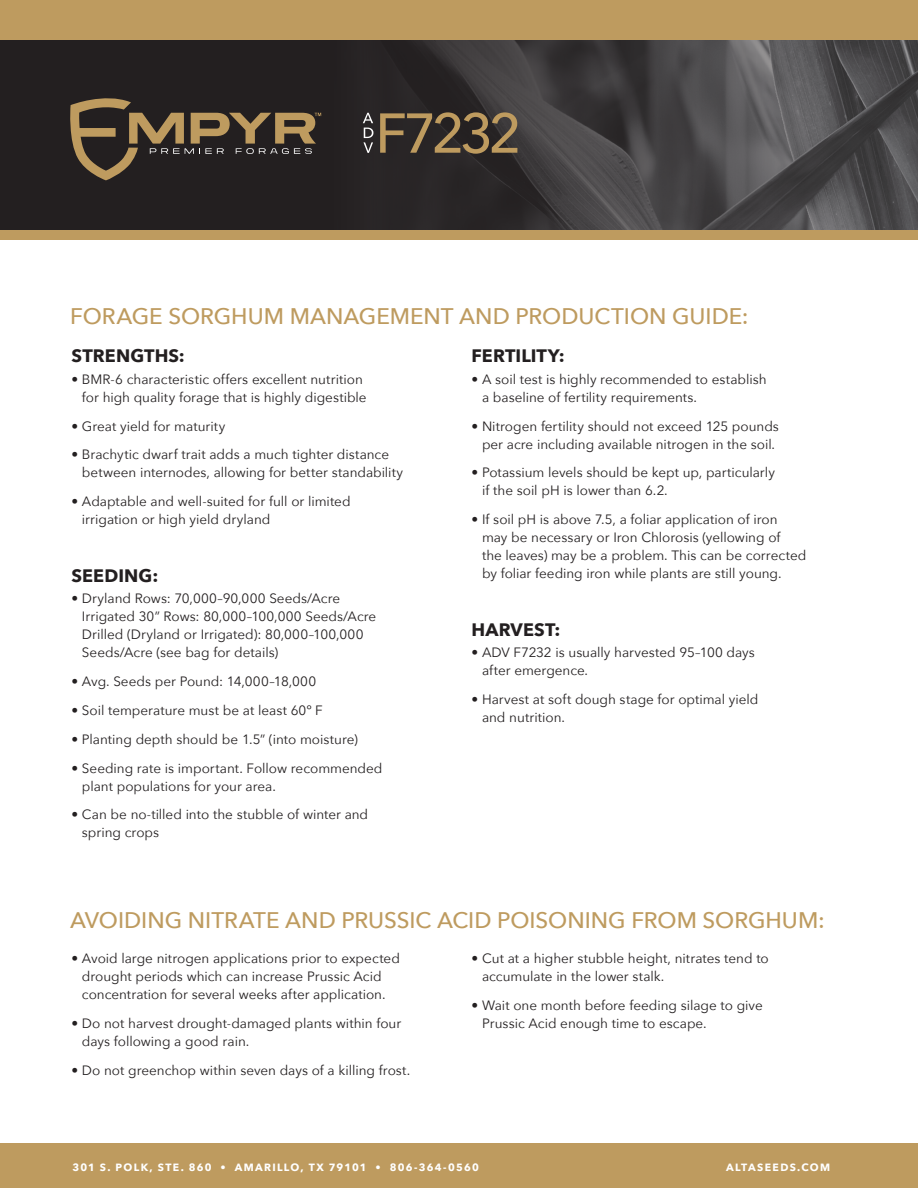
<style>
.page{position:relative;width:918px;height:1188px;background:#fff}
.page>*{position:absolute;margin:0;border:0;box-sizing:border-box;transform-origin:0 0}
._2-Bullet_copy{font:500 55.5px "Avenir Next";letter-spacing:-.08em;color:#be9b5f}
._1-Forage_Heads_15pt{font:500 22.5px "Avenir Next";color:#be9b5f}
._2-Bullet_copy-2{font:700 18px "Avenir Next";letter-spacing:.005em;color:#231f20}
._3-Body_paragrahs{font:13.5px/18px "Avenir Next";letter-spacing:-.005em;color:#231f20}
._10a-Variety_Subhead{font:700 10.5px "Avenir Next";letter-spacing:.12em;color:#fff}
</style>
<div class="page">
<img style="left:0;top:39px;width:918px;height:192px">
<div style="left:0;top:0;width:918px;height:39px;background:#be9b5f"></div>
<div style="left:0;top:231px;width:918px;height:9px;background:#be9b5f"></div>
<svg style="left:363px;top:113px;width:10px;height:40px"></svg>
<svg style="left:70px;top:98px;width:251px;height:82px;background:#4a3f31"></svg>
<div style="left:0;top:1144px;width:918px;height:44px;background:#be9b5f"></div>
<p class="_2-Bullet_copy" style="left:375px;top:86px;width:148px">F7232</p>
<p class="_1-Forage_Heads_15pt" style="left:70px;top:297px;width:680px">FORAGE SORGHUM MANAGEMENT AND PRODUCTION GUIDE:</p>
<p class="_2-Bullet_copy-2" style="left:71px;top:340px;width:115px">STRENGTHS:</p>
<p class="_3-Body_paragrahs" style="left:71px;top:370px;width:297px;text-align:right">• BMR-6 characteristic offers excellent nutrition for high quality forage that is highly digestible</p>
<p class="_3-Body_paragrahs" style="left:71px;top:416px;width:155px">• Great yield for maturity</p>
<p class="_3-Body_paragrahs" style="left:82px;top:445px;width:323px;text-indent:-10px">• Brachytic dwarf trait adds a much tighter distance between internodes, allowing for better standability</p>
<p class="_3-Body_paragrahs" style="left:82px;top:492px;width:270px;text-indent:-10px">• Adaptable and well-suited for full or limited irrigation or high yield dryland</p>
<p class="_2-Bullet_copy-2" style="left:71px;top:560px;width:88px">SEEDING:</p>
<p class="_3-Body_paragrahs" style="left:82px;top:589px;width:296px;text-indent:-10px">• Dryland Rows: 70,000–90,000 Seeds/Acre Irrigated 30” Rows: 80,000–100,000 Seeds/Acre Drilled (Dryland or Irrigated): 80,000–100,000<br>Seeds/Acre (see bag for details)</p>
<p class="_3-Body_paragrahs" style="left:71px;top:672px;width:246px">• Avg. Seeds per Pound: 14,000–18,000</p>
<p class="_3-Body_paragrahs" style="left:71px;top:701px;width:253px">• Soil temperature must be at least 60º F</p>
<p class="_3-Body_paragrahs" style="left:71px;top:730px;width:288px">• Planting depth should be 1.5” (into moisture)</p>
<p class="_3-Body_paragrahs" style="left:82px;top:758px;width:302px;text-indent:-10px">• Seeding rate is important. Follow recommended plant populations for your area.</p>
<p class="_3-Body_paragrahs" style="left:82px;top:805px;width:288px;text-indent:-10px">• Can be no-tilled into the stubble of winter and spring crops</p>
<p class="_2-Bullet_copy-2" style="left:472px;top:340px;width:95px">FERTILITY:</p>
<p class="_3-Body_paragrahs" style="left:482px;top:370px;width:286px;text-indent:-10px">• A soil test is highly recommended to establish a baseline of fertility requirements.</p>
<p class="_3-Body_paragrahs" style="left:472px;top:416px;width:309px;text-align:center">• Nitrogen fertility should not exceed 125 pounds per acre including available nitrogen in the soil.</p>
<p class="_3-Body_paragrahs" style="left:482px;top:463px;width:294px;text-indent:-10px">• Potassium levels should be kept up, particularly if the soil pH is lower than 6.2.</p>
<p class="_3-Body_paragrahs" style="left:482px;top:510px;width:326px;text-indent:-10px">• If soil pH is above 7.5, a foliar application of iron may be necessary or Iron Chlorosis (yellowing of<br>the leaves) may be a problem. This can be corrected by foliar feeding iron while plants are still young.</p>
<p class="_2-Bullet_copy-2" style="left:472px;top:614px;width:90px">HARVEST:</p>
<p class="_3-Body_paragrahs" style="left:482px;top:643px;width:274px;text-indent:-10px">• ADV F7232 is usually harvested 95–100 days after emergence.</p>
<p class="_3-Body_paragrahs" style="left:482px;top:690px;width:278px;text-indent:-10px">• Harvest at soft dough stage for optimal yield and nutrition.</p>
<p class="_1-Forage_Heads_15pt" style="left:70px;top:901px;width:756px">AVOIDING NITRATE AND PRUSSIC ACID POISONING FROM SORGHUM:</p>
<p class="_3-Body_paragrahs" style="left:71px;top:949px;width:330px;text-align:center">• Avoid large nitrogen applications prior to expected drought periods which can increase Prussic Acid concentration for several weeks after application.</p>
<p class="_3-Body_paragrahs" style="left:82px;top:1014px;width:321px;text-indent:-10px">• Do not harvest drought-damaged plants within four days following a good rain.</p>
<p class="_3-Body_paragrahs" style="left:71px;top:1060px;width:340px">• Do not greenchop within seven days of a killing frost.</p>
<p class="_3-Body_paragrahs" style="left:482px;top:949px;width:288px;text-indent:-10px">• Cut at a higher stubble height, nitrates tend to accumulate in the lower stalk.</p>
<p class="_3-Body_paragrahs" style="left:482px;top:996px;width:282px;text-indent:-10px">• Wait one month before feeding silage to give<br>Prussic Acid enough time to escape.</p>
<p class="_10a-Variety_Subhead" style="left:72px;top:1158px;width:408px">301 S. POLK, STE. 860 • AMARILLO, TX 79101 • 806-364-0560</p>
<p class="_10a-Variety_Subhead" style="left:726px;top:1158px;width:106px">ALTASEEDS.COM</p>
</div>
